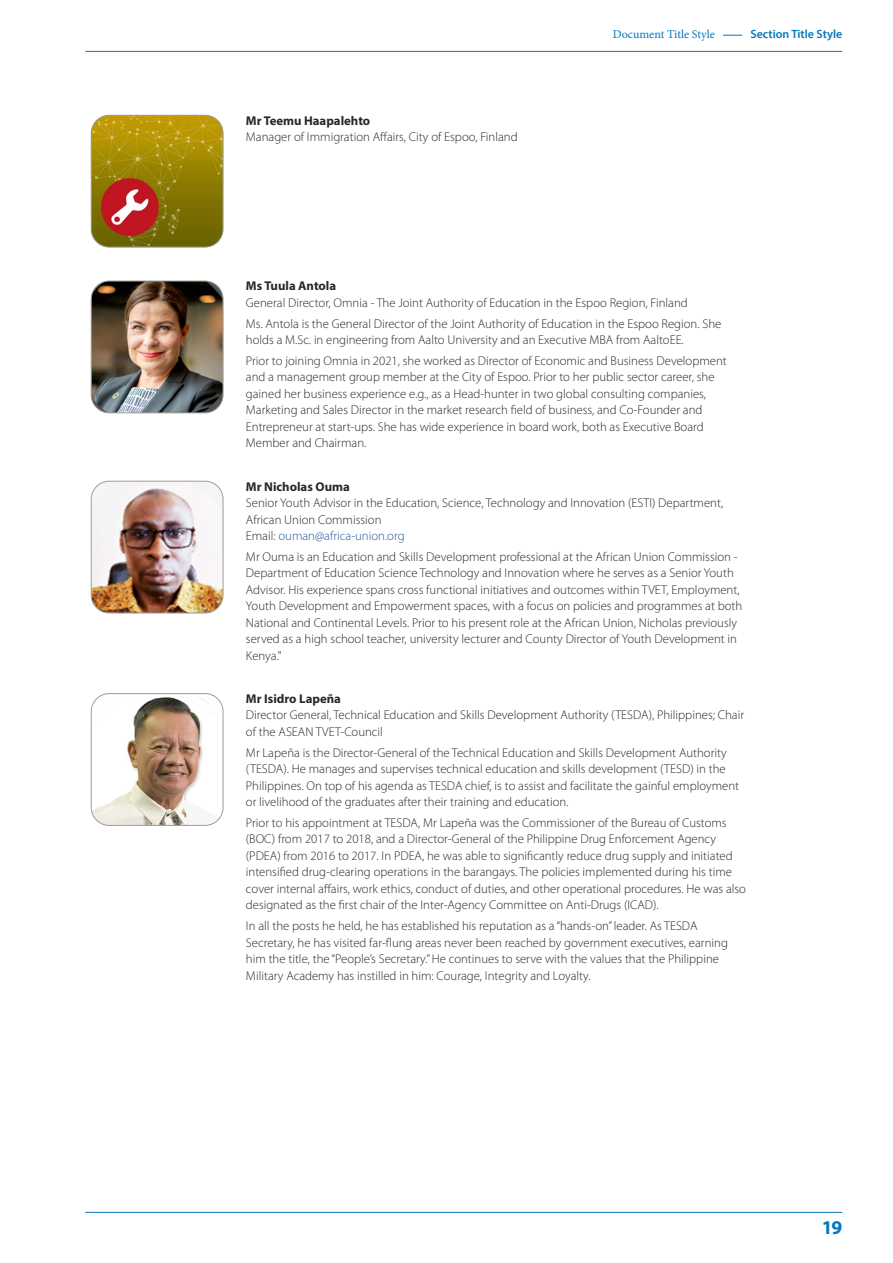
<style>
.page{position:relative;width:893px;height:1263px;background:#fff}
.page>*{position:absolute;margin:0;border:0;box-sizing:border-box;transform-origin:0 0}
.t1{font:700 19.5px "Myriad Pro";color:#0078bf}
.t2{font:300 12.75px/16.5px "Myriad Pro";color:#282827}
.t3{font:700 12.75px "Myriad Pro";color:#282827}
.t4{font:12px "Minion Pro";color:#0078bf}
.t5{font:600 12px "Myriad Pro";color:#0078bf}
.s1{color:#275b9b}
</style>
<div class="page">
<hr style="left:85px;top:51px;width:757px;height:1px;background:#0078bf">
<svg style="left:723px;top:35px;width:19px;height:1px"></svg>
<hr style="left:85px;top:1212px;width:757px;height:1px;background:#0078bf">
<img style="left:91px;top:115px;width:132px;height:132px">
<div style="left:91px;top:115px;width:132px;height:132px;border:1px solid #9d9d9c;border-radius:18px"></div>
<img style="left:91px;top:281px;width:132px;height:132px">
<div style="left:91px;top:281px;width:132px;height:132px;border:1px solid #9d9d9c;border-radius:18px"></div>
<img style="left:91px;top:481px;width:132px;height:132px">
<div style="left:91px;top:481px;width:132px;height:132px;border:1px solid #9d9d9c;border-radius:18px"></div>
<img style="left:91px;top:694px;width:132px;height:131px">
<div style="left:91px;top:693px;width:132px;height:133px;border:1px solid #9d9d9c;border-radius:18px"></div>
<p class="t3" style="left:246px;top:112px;width:126px">Mr Teemu Haapalehto</p>
<p class="t2" style="left:246px;top:129px;width:273px">Manager of Immigration Affairs, City of Espoo, Finland</p>
<p class="t4" style="left:613px;top:26px;width:104px">Document Title Style</p>
<p class="t5" style="left:750px;top:27px;width:93px">Section Title Style</p>
<p class="t3" style="left:246px;top:278px;width:92px">Ms Tuula Antola</p>
<p class="t2" style="left:246px;top:292px;width:477px;line-height:20.7px">General Director, Omnia - The Joint Authority of Education in the Espoo Region, Finland<br>Ms. Antola is the General Director of the Joint Authority of Education in the Espoo Region. She</p>
<p class="t2" style="left:246px;top:329px;width:482px;line-height:20.7px">holds a M.Sc. in engineering from Aalto University and an Executive MBA from AaltoEE.<br>Prior to joining Omnia in 2021, she worked as Director of Economic and Business Development</p>
<p class="t2" style="left:246px;top:369px;width:470px">and a management group member at the City of Espoo. Prior to her public sector career, she gained her business experience e.g., as a Head-hunter in two global consulting companies, Marketing and Sales Director in the market research field of business, and Co-Founder and Entrepreneur at start-ups. She has wide experience in board work, both as Executive Board Member and Chairman.</p>
<p class="t3" style="left:246px;top:478px;width:105px">Mr Nicholas Ouma</p>
<p class="t2" style="left:246px;top:494px;width:479px">Senior Youth Advisor in the Education, Science, Technology and Innovation (ESTI) Department,<br>African Union Commission<br>Email: <span class="s1">ouman@africa-union.org</span></p>
<p class="t2" style="left:246px;top:548px;width:498px">Mr Ouma is an Education and Skills Development professional at the African Union Commission - Department of Education Science Technology and Innovation where he serves as a Senior Youth Advisor. His experience spans cross functional initiatives and outcomes within TVET, Employment, Youth Development and Empowerment spaces, with a focus on policies and programmes at both National and Continental Levels. Prior to his present role at the African Union, Nicholas previously served as a high school teacher, university lecturer and County Director of Youth Development in Kenya."</p>
<p class="t3" style="left:246px;top:690px;width:97px">Mr Isidro Lapeña</p>
<p class="t2" style="left:246px;top:707px;width:500px">Director General, Technical Education and Skills Development Authority (TESDA), Philippines; Chair of the ASEAN TVET-Council</p>
<p class="t2" style="left:246px;top:744px;width:495px">Mr Lapeña is the Director-General of the Technical Education and Skills Development Authority (TESDA). He manages and supervises technical education and skills development (TESD) in the Philippines. On top of his agenda as TESDA chief, is to assist and facilitate the gainful employment or livelihood of the graduates after their training and education.</p>
<p class="t2" style="left:246px;top:814px;width:502px">Prior to his appointment at TESDA, Mr Lapeña was the Commissioner of the Bureau of Customs (BOC) from 2017 to 2018, and a Director-General of the Philippine Drug Enforcement Agency (PDEA) from 2016 to 2017. In PDEA, he was able to significantly reduce drug supply and initiated intensified drug-clearing operations in the barangays. The policies implemented during his time cover internal affairs, work ethics, conduct of duties, and other operational procedures. He was also designated as the first chair of the Inter-Agency Committee on Anti-Drugs (ICAD).</p>
<p class="t2" style="left:246px;top:918px;width:483px">In all the posts he held, he has established his reputation as a “hands-on” leader. As TESDA Secretary, he has visited far-flung areas never been reached by government executives, earning him the title, the “People’s Secretary.” He continues to serve with the values that the Philippine Military Academy has instilled in him: Courage, Integrity and Loyalty.</p>
<h1 class="t1" style="left:822px;top:1215px;width:22px">19</h1>
</div>
